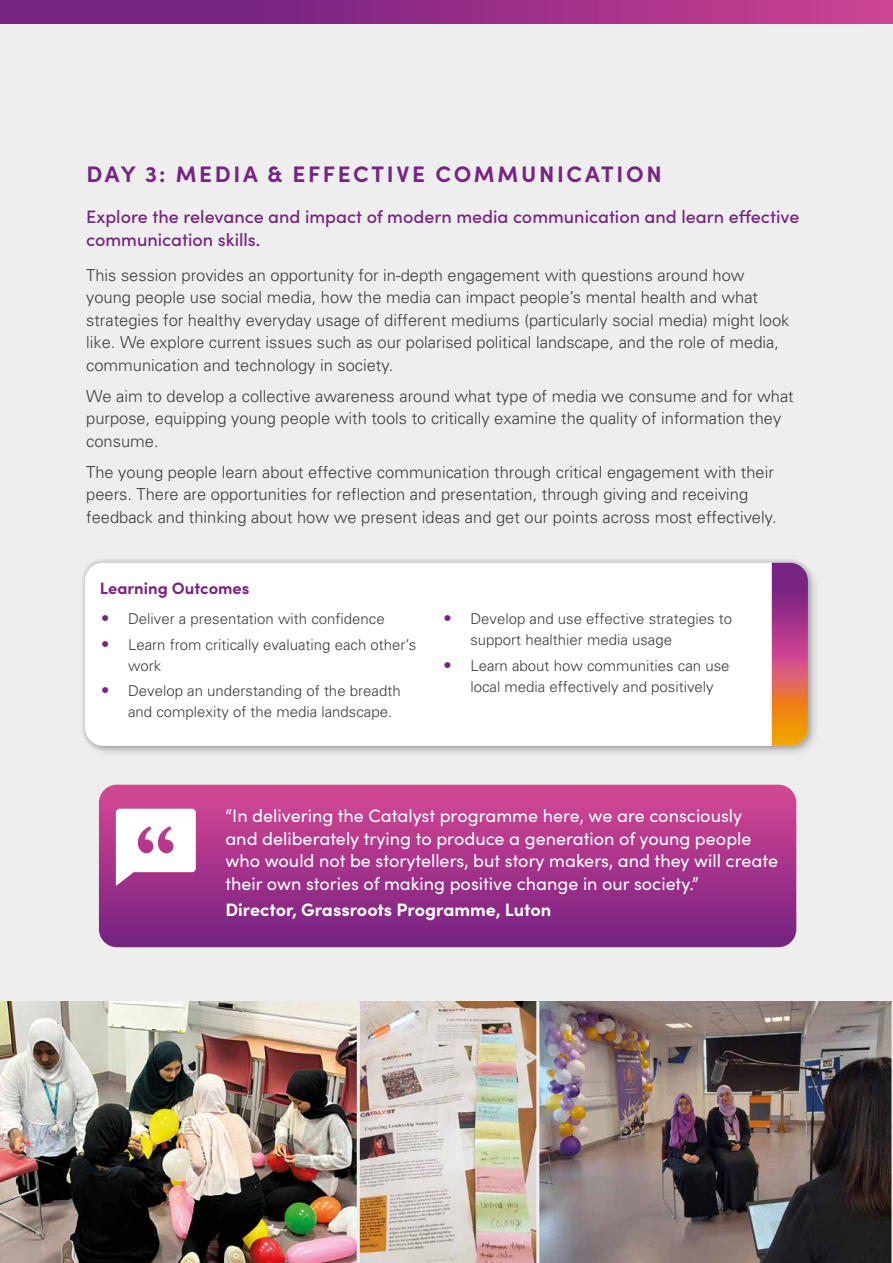
<style>
.page{position:relative;width:893px;height:1263px;background:#eee}
.page>*{position:absolute;margin:0;border:0;box-sizing:border-box;transform-origin:0 0}
.t1{font:700 22.5px "Sofia Pro";letter-spacing:.12em;color:#782483}
.t2{font:18px/22.5px "Sofia Pro";color:#fff}
.t3{font:500 18px/22.5px "Sofia Pro";color:#782483}
.t4{font:700 18px "Sofia Pro";color:#fff}
.t5{font:300 16.5px/22.5px "Univers";color:#3c3c3b}
.t6{font:700 16.5px "Sofia Pro";color:#782483}
.t7{font:300 15px/21px "Univers";color:#3c3c3b}
.s1{font-size:16.5px;color:#782483}
</style>
<div class="page">
<div style="left:81px;top:559px;width:739px;height:199px;background:#000;opacity:.2"></div>
<div style="left:81px;top:559px;width:731px;height:191px;background:#000;opacity:.25"></div>
<div style="left:85px;top:563px;width:723px;height:183px;background:#fff;border-radius:18px"></div>
<svg style="left:772px;top:563px;width:36px;height:183px;background:#be5663"></svg>
<svg style="left:99px;top:785px;width:697px;height:162px;background:#a5348a"></svg>
<svg style="left:116px;top:809px;width:80px;height:77px;background:#e9cde2"></svg>
<img style="left:0;top:1001px;width:891px;height:262px">
<hr style="left:357px;top:1001px;width:3px;height:262px;background:#eee">
<hr style="left:536px;top:1001px;width:3px;height:262px;background:#eee">
<svg style="left:0;top:0;width:893px;height:23px;background:#962e88"></svg>
<h1 class="t1" style="left:86px;top:156px;width:577px">DAY 3: MEDIA &amp; EFFECTIVE COMMUNICATION</h1>
<p class="t3" style="left:86px;top:204px;width:715px">Explore the relevance and impact of modern media communication and learn effective communication skills.</p>
<p class="t5" style="left:86px;top:264px;width:705px">This session provides an opportunity for in-depth engagement with questions around how young people use social media, how the media can impact people’s mental health and what strategies for healthy everyday usage of different mediums (particularly social media) might look like. We explore current issues such as our polarised political landscape, and the role of media, communication and technology in society.</p>
<p class="t5" style="left:86px;top:385px;width:709px">We aim to develop a collective awareness around what type of media we consume and for what purpose, equipping young people with tools to critically examine the quality of information they consume.</p>
<p class="t5" style="left:86px;top:461px;width:692px">The young people learn about effective communication through critical engagement with their peers. There are opportunities for reflection and presentation, through giving and receiving feedback and thinking about how we present ideas and get our points across most effectively.</p>
<p class="t6" style="left:100px;top:575px;width:151px">Learning Outcomes</p>
<p class="t7" style="left:101px;top:609px;width:285px"><span class="s1">•</span> Deliver a presentation with confidence</p>
<p class="t7" style="left:128px;top:634px;width:290px;text-indent:-27px"><span class="s1">•</span> Learn from critically evaluating each other’s work</p>
<p class="t7" style="left:128px;top:680px;width:274px;text-indent:-27px"><span class="s1">•</span> Develop an understanding of the breadth and complexity of the media landscape.</p>
<p class="t7" style="left:470px;top:609px;width:263px;text-indent:-27px"><span class="s1">•</span> Develop and use effective strategies to support healthier media usage</p>
<p class="t7" style="left:470px;top:655px;width:261px;text-indent:-27px"><span class="s1">•</span> Learn about how communities can use local media effectively and positively</p>
<p class="t2" style="left:225px;top:803px;width:554px">“In delivering the Catalyst programme here, we are consciously and deliberately trying to produce a generation of young people who would not be storytellers, but story makers, and they will create their own stories of making positive change in our society.”</p>
<p class="t4" style="left:225px;top:896px;width:328px">Director, Grassroots Programme, Luton</p>
</div>
